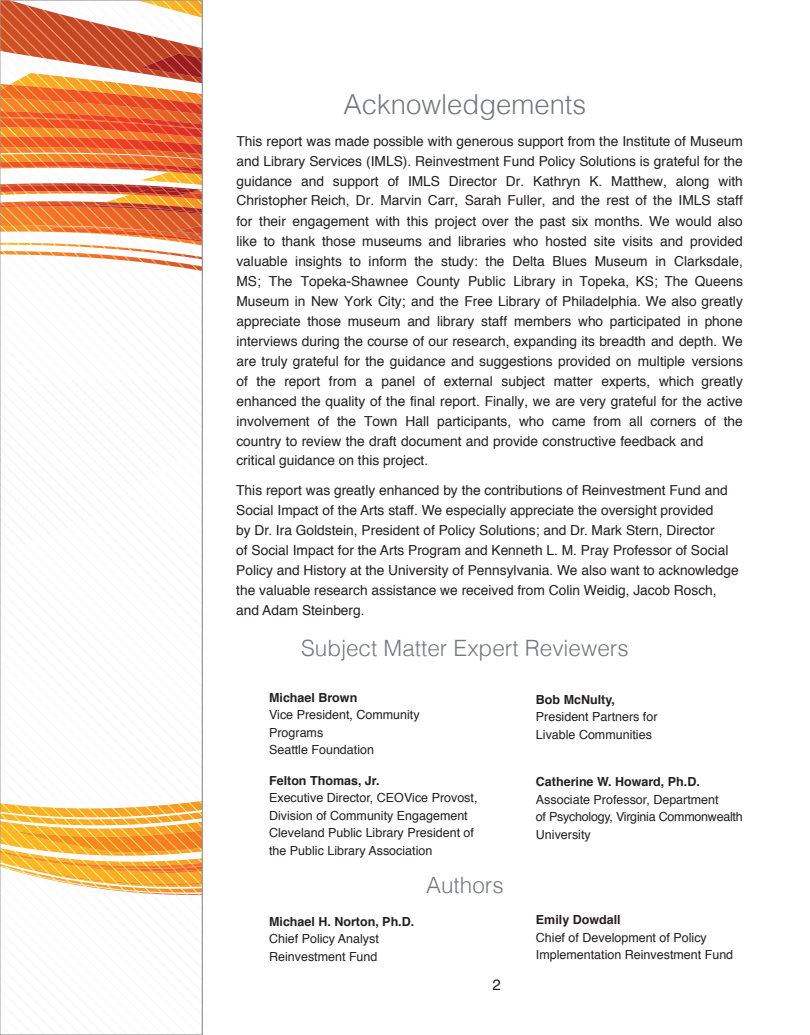
<style>
.page{position:relative;width:810px;height:1035px;background:#fff}
.page>*{position:absolute;margin:0;border:0;box-sizing:border-box;transform-origin:0 0}
.t1{font:300 27.5px "Helvetica";color:#76787b}
.t2{font:300 22.5px "Helvetica";color:#76787b}
.t3{font:15px "Helvetica";color:#231f20}
.t4{font:13.75px/20px "Helvetica";color:#231f20}
.t5{font:12.5px/17.5px "Helvetica";color:#231f20}
.t6{font:700 12.5px "Helvetica";color:#231f20}
.t7{font:12.5px/17.5px "Helvetica";letter-spacing:-.02em;color:#231f20}
.s1{font-family:"Arial"}
.s2{font-weight:700}
</style>
<div class="page">
<svg style="left:0;top:0;width:203px;height:1035px"></svg>
<p class="t1" style="left:343px;top:81px;width:244px">Acknowledgements</p>
<p class="t4" style="left:236px;top:131px;width:508px">This report was made possible with generous support from the Institute of Museum and Library Services (IMLS). Reinvestment Fund Policy Solutions is grateful for the guidance and support of IMLS Director Dr. Kathryn K. Matthew, along with Christopher Reich<span class="s1">, Dr. Marvin Carr</span>, Sarah Fuller, and the rest of the IMLS staff for their engagement with this project over the past six months. We would also like to thank those museums and libraries who hosted site visits and provided valuable insights to inform the study: the Delta Blues Museum in Clarksdale, MS; The Topeka-Shawnee County Public Library in Topeka, KS; The Queens Museum in New York City; and the Free Library of Philadelphia. We also greatly appreciate those museum and library staff members who participated in phone interviews during the course of our research, expanding its breadth and depth. We are truly grateful for the guidance and suggestions provided on multiple versions of the report from a panel of external subject matter experts, which greatly enhanced the quality of the final report. Finally, we are very grateful for the active involvement of the Town Hall participants, who came from all corners of the country to review the draft document and provide constructive feedback and critical guidance on this project.</p>
<p class="t4" style="left:236px;top:481px;width:504px">This report was greatly enhanced by the contributions of Reinvestment Fund and Social Impact of the Arts staff. We especially appreciate the oversight provided<br>by Dr. Ira Goldstein, President of Policy Solutions; and Dr. Mark Stern, Director<br>of Social Impact for the Arts Program and Kenneth L. M. Pray Professor of Social Policy and History at the University of Pennsylvania. We also want to acknowledge the valuable research assistance we received from Colin Weidig, Jacob Rosch, and Adam Steinberg.</p>
<p class="t2" style="left:301px;top:629px;width:329px">Subject Matter Expert Reviewers</p>
<p class="t6" style="left:269px;top:687px;width:90px">Michael Brown</p>
<p class="t5" style="left:269px;top:706px;width:152px">Vice President, Community<br>Programs</p>
<p class="t5" style="left:269px;top:741px;width:106px">Seattle Foundation</p>
<p class="t6" style="left:536px;top:689px;width:80px">Bob McNulty,</p>
<p class="t5" style="left:536px;top:708px;width:123px">President Partners for<br>Livable Communities</p>
<p class="t5" style="left:269px;top:772px;width:210px"><span class="s2">Felton Thomas, Jr.<br></span>Executive Director, CEOVice Provost,<br>Division of Community Engagement<br>Cleveland Public Library President of the Public Library Association</p>
<p class="t6" style="left:536px;top:772px;width:165px">Catherine W. Howard, Ph.D.</p>
<p class="t5" style="left:536px;top:791px;width:184px">Associate Professor, Department</p>
<p class="t7" style="left:536px;top:809px;width:208px">of Psychology, Virginia Commonwealth<br>University</p>
<p class="t6" style="left:269px;top:912px;width:147px">Michael H. Norton, Ph.D.</p>
<p class="t5" style="left:269px;top:931px;width:111px">Chief Policy Analyst</p>
<p class="t5" style="left:269px;top:948px;width:110px">Reinvestment Fund</p>
<p class="t2" style="left:426px;top:866px;width:79px">Authors</p>
<p class="t3" style="left:493px;top:973px;width:10px">2</p>
<p class="t6" style="left:536px;top:910px;width:86px">Emily Dowdall</p>
<p class="t5" style="left:536px;top:929px;width:199px">Chief of Development of Policy<br>Implementation Reinvestment Fund</p>
</div>
